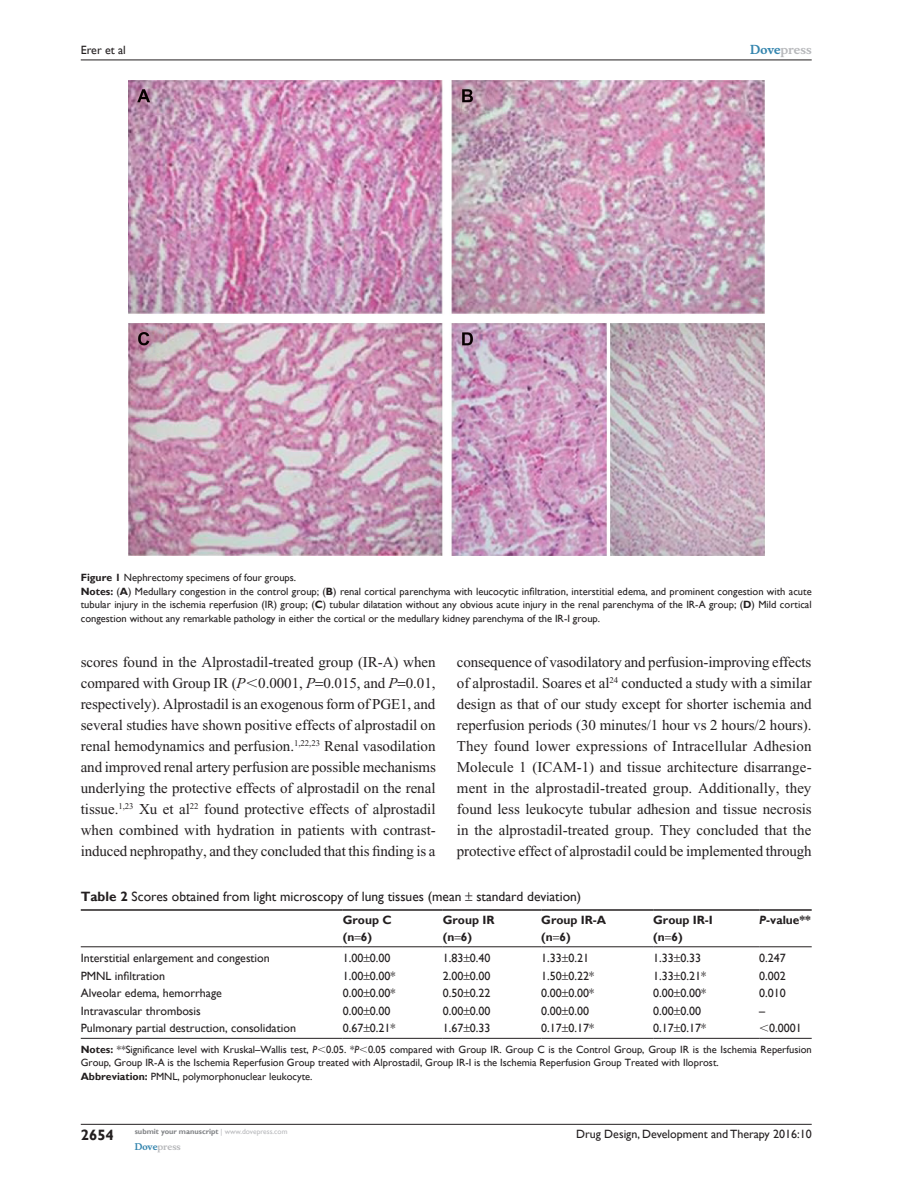
<style>
.page{position:relative;width:918px;height:1188px;background:#fff}
.page>*{position:absolute;margin:0;border:0;box-sizing:border-box;transform-origin:0 0}
.TxF{font:15px/21px "Times New Roman";letter-spacing:-.01em;color:#231f20;text-align:justify}
.t1{font:700 15px "Gill Sans";color:#231f20}
.TN_TT{font:13.5px "Gill Sans";color:#231f20}
.TB{font:12px "Gill Sans";color:#231f20}
.TCH{font:700 12px "Gill Sans";color:#231f20}
.t2{font:700 12px "Musee";color:#b8b9bc}
.FigSNRI{font:10.5px/13.5px "Gill Sans";color:#231f20;text-align:justify}
.TSNRI{font:10.5px/13.5px "Gill Sans";color:#231f20}
.FigC{font:10.5px "Gill Sans";color:#231f20}
.t3{font:700 9px "Musee";color:#b8b9bc}
.t4{font:700 7.5px "Gill Sans";color:#808285}
.s1{color:#3485ae}
.s2{font-weight:700}
.s3{font-style:italic}
.s4{font-family:"Mathematical Pi One"}
.s5{font-weight:400;color:#b8b9bc}
</style>
<div class="page">
<hr style="left:81px;top:1124px;width:731px;height:1px;background:#231f20">
<hr style="left:81px;top:60px;width:731px;height:1px;background:#231f20">
<img style="left:128px;top:81px;width:636px;height:475px">
<hr style="left:81px;top:909px;width:262px;height:2px;background:#231f20">
<hr style="left:343px;top:909px;width:100px;height:2px;background:#231f20">
<hr style="left:443px;top:909px;width:98px;height:2px;background:#231f20">
<hr style="left:541px;top:909px;width:112px;height:2px;background:#231f20">
<hr style="left:653px;top:909px;width:106px;height:2px;background:#231f20">
<hr style="left:759px;top:909px;width:53px;height:2px;background:#231f20">
<hr style="left:81px;top:946px;width:262px;height:1px;background:#231f20">
<hr style="left:343px;top:946px;width:100px;height:1px;background:#231f20">
<hr style="left:443px;top:946px;width:98px;height:1px;background:#231f20">
<hr style="left:541px;top:946px;width:112px;height:1px;background:#231f20">
<hr style="left:653px;top:946px;width:106px;height:1px;background:#231f20">
<hr style="left:759px;top:946px;width:53px;height:1px;background:#231f20">
<hr style="left:81px;top:1038px;width:262px;height:1px;background:#231f20">
<hr style="left:343px;top:1038px;width:100px;height:1px;background:#231f20">
<hr style="left:443px;top:1038px;width:98px;height:1px;background:#231f20">
<hr style="left:541px;top:1038px;width:112px;height:1px;background:#231f20">
<hr style="left:653px;top:1038px;width:106px;height:1px;background:#231f20">
<hr style="left:759px;top:1038px;width:53px;height:1px;background:#231f20">
<p class="TB" style="left:81px;top:43px;width:47px">Erer et al</p>
<p class="t2" style="left:750px;top:43px;width:63px"><span class="s1">Dove</span>press</p>
<p class="FigC" style="left:81px;top:571px;width:217px"><span class="s2">Figure 1</span> Nephrectomy specimens of four groups.</p>
<p class="FigSNRI" style="left:81px;top:584px;width:732px"><span class="s2">Notes:</span> (<span class="s2">A</span>) Medullary congestion in the control group; (<span class="s2">B</span>) renal cortical parenchyma with leucocytic infiltration, interstitial edema, and prominent congestion with acute tubular injury in the ischemia reperfusion (IR) group; (<span class="s2">C</span>) tubular dilatation without any obvious acute injury in the renal parenchyma of the IR-A group; (<span class="s2">D</span>) Mild cortical congestion without any remarkable pathology in either the cortical or the medullary kidney parenchyma of the IR-I group.</p>
<p class="TxF" style="left:81px;top:651px;width:357px">scores found in the Alprostadil-treated group (IR-A) when compared with Group IR (<span class="s3">P</span><span class="s4">,</span>0.0001, <span class="s3">P</span> 0.015, and <span class="s3">P</span> 0.01, respectively). Alprostadil is an exogenous form of PGE1, and several studies have shown positive effects of alprostadil on renal hemodynamics and perfusion.<sup>1,22,23</sup> Renal vasodilation and improved renal artery perfusion are possible mechanisms underlying the protective effects of alprostadil on the renal tissue.<sup>1,23</sup> Xu et al<sup>22</sup> found protective effects of alprostadil when combined with hydration in patients with contrast&shy;induced nephropathy, and they concluded that this finding is a</p>
<p class="TxF" style="left:457px;top:651px;width:356px">consequence of vasodilatory and perfusion-improving effects of alprostadil. Soares et al<sup>24</sup> conducted a study with a similar design as that of our study except for shorter ischemia and reperfusion periods (30 minutes/1 hour vs 2 hours/2 hours).<br>They found lower expressions of Intracellular Adhesion Molecule 1 (ICAM-1) and tissue architecture disarrange&shy;ment in the alprostadil-treated group. Additionally, they found less leukocyte tubular adhesion and tissue necrosis in the alprostadil-treated group. They concluded that the protective effect of alprostadil could be implemented through</p>
<p class="TN_TT" style="left:81px;top:889px;width:502px"><span class="s2">Table 2</span> Scores obtained from light microscopy of lung tissues (mean standard deviation)</p>
<p class="TCH" style="left:343px;top:913px;width:50px">Group C</p>
<p class="TCH" style="left:343px;top:930px;width:31px">(n 6)</p>
<p class="TCH" style="left:443px;top:913px;width:53px">Group IR</p>
<p class="TCH" style="left:443px;top:930px;width:31px">(n 6)</p>
<p class="TCH" style="left:541px;top:913px;width:67px">Group IR-A</p>
<p class="TCH" style="left:541px;top:930px;width:31px">(n 6)</p>
<p class="TCH" style="left:653px;top:913px;width:61px">Group IR-I</p>
<p class="TCH" style="left:653px;top:930px;width:31px">(n 6)</p>
<p class="TCH" style="left:759px;top:913px;width:53px"><span class="s3">P</span>-value**</p>
<p class="TB" style="left:81px;top:951px;width:191px">Interstitial enlargement and congestion</p>
<p class="TB" style="left:343px;top:951px;width:49px">1.00 0.00</p>
<p class="TB" style="left:443px;top:951px;width:49px">1.83 0.40</p>
<p class="TB" style="left:541px;top:951px;width:49px">1.33 0.21</p>
<p class="TB" style="left:653px;top:951px;width:49px">1.33 0.33</p>
<p class="TB" style="left:759px;top:951px;width:28px">0.247</p>
<p class="TB" style="left:81px;top:969px;width:86px">PMNL infiltration</p>
<p class="TB" style="left:343px;top:969px;width:54px">1.00 0.00*</p>
<p class="TB" style="left:443px;top:969px;width:49px">2.00 0.00</p>
<p class="TB" style="left:541px;top:969px;width:54px">1.50 0.22*</p>
<p class="TB" style="left:653px;top:969px;width:54px">1.33 0.21*</p>
<p class="TB" style="left:759px;top:969px;width:28px">0.002</p>
<p class="TB" style="left:81px;top:986px;width:143px">Alveolar edema, hemorrhage</p>
<p class="TB" style="left:343px;top:986px;width:54px">0.00 0.00*</p>
<p class="TB" style="left:443px;top:986px;width:49px">0.50 0.22</p>
<p class="TB" style="left:541px;top:986px;width:54px">0.00 0.00*</p>
<p class="TB" style="left:653px;top:986px;width:54px">0.00 0.00*</p>
<p class="TB" style="left:759px;top:986px;width:28px">0.010</p>
<p class="TB" style="left:81px;top:1004px;width:122px">Intravascular thrombosis</p>
<p class="TB" style="left:343px;top:1004px;width:49px">0.00 0.00</p>
<p class="TB" style="left:443px;top:1004px;width:49px">0.00 0.00</p>
<p class="TB" style="left:541px;top:1004px;width:49px">0.00 0.00</p>
<p class="TB" style="left:653px;top:1004px;width:49px">0.00 0.00</p>
<p class="TB" style="left:759px;top:1004px;width:7px">–</p>
<p class="TB" style="left:81px;top:1021px;width:217px">Pulmonary partial destruction, consolidation</p>
<p class="TB" style="left:343px;top:1021px;width:54px">0.67 0.21*</p>
<p class="TB" style="left:443px;top:1021px;width:49px">1.67 0.33</p>
<p class="TB" style="left:541px;top:1021px;width:54px">0.17 0.17*</p>
<p class="TB" style="left:653px;top:1021px;width:54px">0.17 0.17*</p>
<p class="TB" style="left:759px;top:1021px;width:44px"><span class="s4">,</span>0.0001</p>
<p class="TSNRI" style="left:81px;top:1042px;width:732px"><span class="s2">Notes:</span> **Significance level with Kruskal–Wallis test, <span class="s3">P</span><span class="s4">,</span>0.05. *<span class="s3">P</span><span class="s4">,</span>0.05 compared with Group IR. Group C is the Control Group, Group IR is the Ischemia Reperfusion<br>Group, Group IR-A is the Ischemia Reperfusion Group treated with Alprostadil, Group IR-I is the Ischemia Reperfusion Group Treated with Iloprost.</p>
<p class="TSNRI" style="left:81px;top:1069px;width:233px"><span class="s2">Abbreviation:</span> PMNL, polymorphonuclear leukocyte.</p>
<p class="t1" style="left:81px;top:1126px;width:35px">2654</p>
<p class="t4" style="left:135px;top:1127px;width:154px">submit your manuscript <span class="s5">| www.dovepress.com</span></p>
<p class="t3" style="left:135px;top:1141px;width:48px"><span class="s1">Dove</span>press</p>
<p class="TB" style="left:576px;top:1127px;width:237px">Drug Design, Development and Therapy 2016:10</p>
</div>
